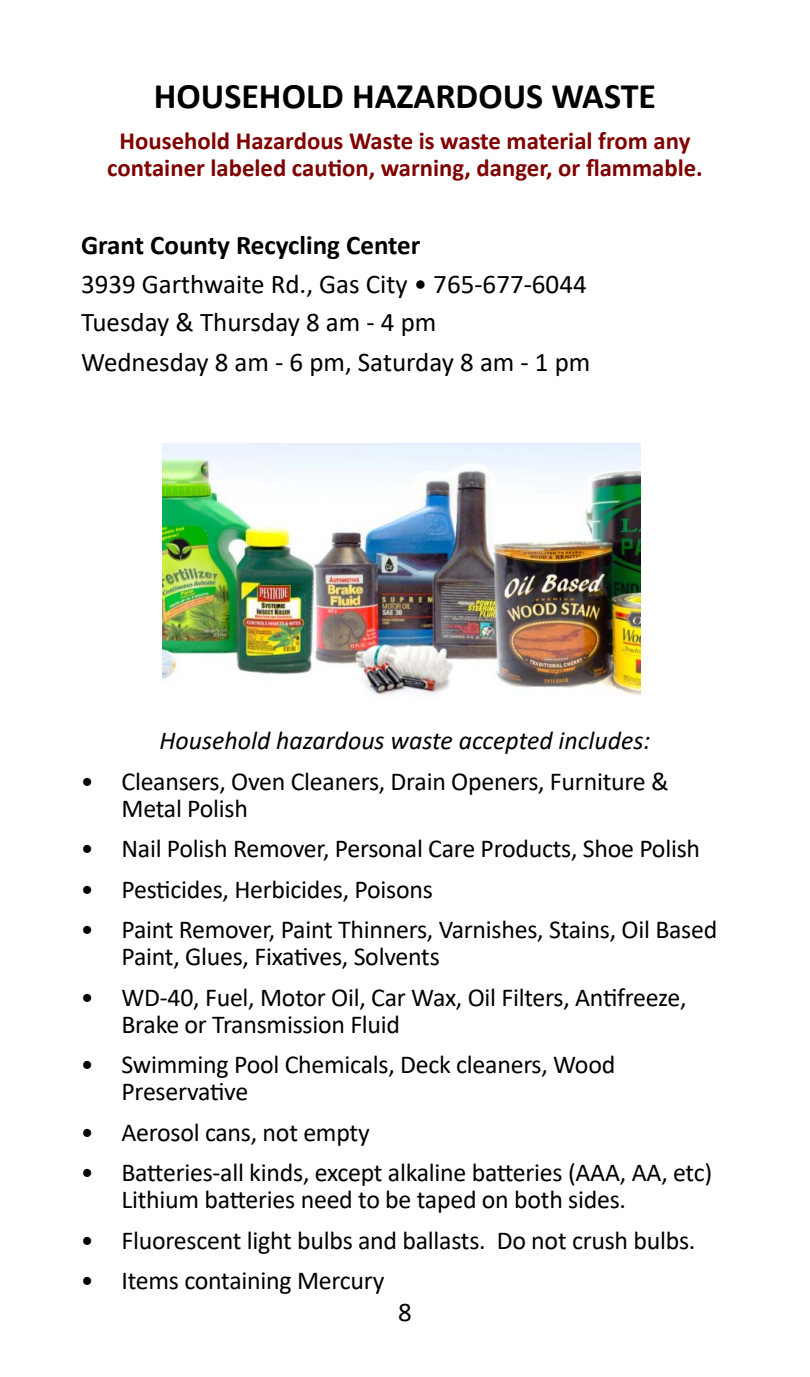
<style>
.page{position:relative;width:810px;height:1377px;background:#fff}
.page>*{position:absolute;margin:0;border:0;box-sizing:border-box;transform-origin:0 0}
.t1{font:700 36px "Calibri";color:#000}
.t2{font:27px/39.4px "Calibri";color:#000}
.t3{font:700 27px "Calibri";color:#000}
.t4{font:25.88px/27px "Calibri";letter-spacing:-.01em;color:#000}
.t5{font:italic 25.88px "Calibri";color:#000}
.t6{font:700 24.75px/27px "Calibri";color:#800000;text-align:center}
</style>
<div class="page">
<img style="left:162px;top:443px;width:479px;height:253px">
<h1 class="t1" style="left:154px;top:71px;width:504px">HOUSEHOLD HAZARDOUS WASTE</h1>
<p class="t6" style="left:107px;top:126px;width:597px">Household Hazardous Waste is waste material from any container labeled caution, warning, danger, or flammable.</p>
<p class="t3" style="left:81px;top:226px;width:341px">Grant County Recycling Center</p>
<p class="t2" style="left:81px;top:263px;width:511px">3939 Garthwaite Rd., Gas City • 765-677-6044<br>Tuesday &amp; Thursday 8 am - 4 pm<br>Wednesday 8 am - 6 pm, Saturday 8 am - 1 pm</p>
<p class="t5" style="left:159px;top:723px;width:493px">Household hazardous waste accepted includes:</p>
<p class="t4" style="left:121px;top:767px;width:549px;text-indent:-40px">• Cleansers, Oven Cleaners, Drain Openers, Furniture &amp;<br>Metal Polish</p>
<p class="t4" style="left:81px;top:834px;width:621px">• Nail Polish Remover, Personal Care Products, Shoe Polish</p>
<p class="t4" style="left:81px;top:875px;width:353px">• Pesticides, Herbicides, Poisons</p>
<p class="t4" style="left:121px;top:915px;width:597px;text-indent:-40px">• Paint Remover, Paint Thinners, Varnishes, Stains, Oil Based<br>Paint, Glues, Fixatives, Solvents</p>
<p class="t4" style="left:121px;top:983px;width:567px;text-indent:-40px">• WD-40, Fuel, Motor Oil, Car Wax, Oil Filters, Antifreeze,<br>Brake or Transmission Fluid</p>
<p class="t4" style="left:121px;top:1050px;width:495px;text-indent:-40px">• Swimming Pool Chemicals, Deck cleaners, Wood<br>Preservative</p>
<p class="t4" style="left:81px;top:1118px;width:290px">• Aerosol cans, not empty</p>
<p class="t4" style="left:121px;top:1158px;width:592px;text-indent:-40px">• Batteries-all kinds, except alkaline batteries (AAA, AA, etc)<br>Lithium batteries need to be taped on both sides.</p>
<p class="t4" style="left:81px;top:1226px;width:616px">• Fluorescent light bulbs and ballasts. Do not crush bulbs.</p>
<p class="t4" style="left:81px;top:1266px;width:305px">• Items containing Mercury</p>
<p class="t2" style="left:398px;top:1291px;width:15px">8</p>
</div>
